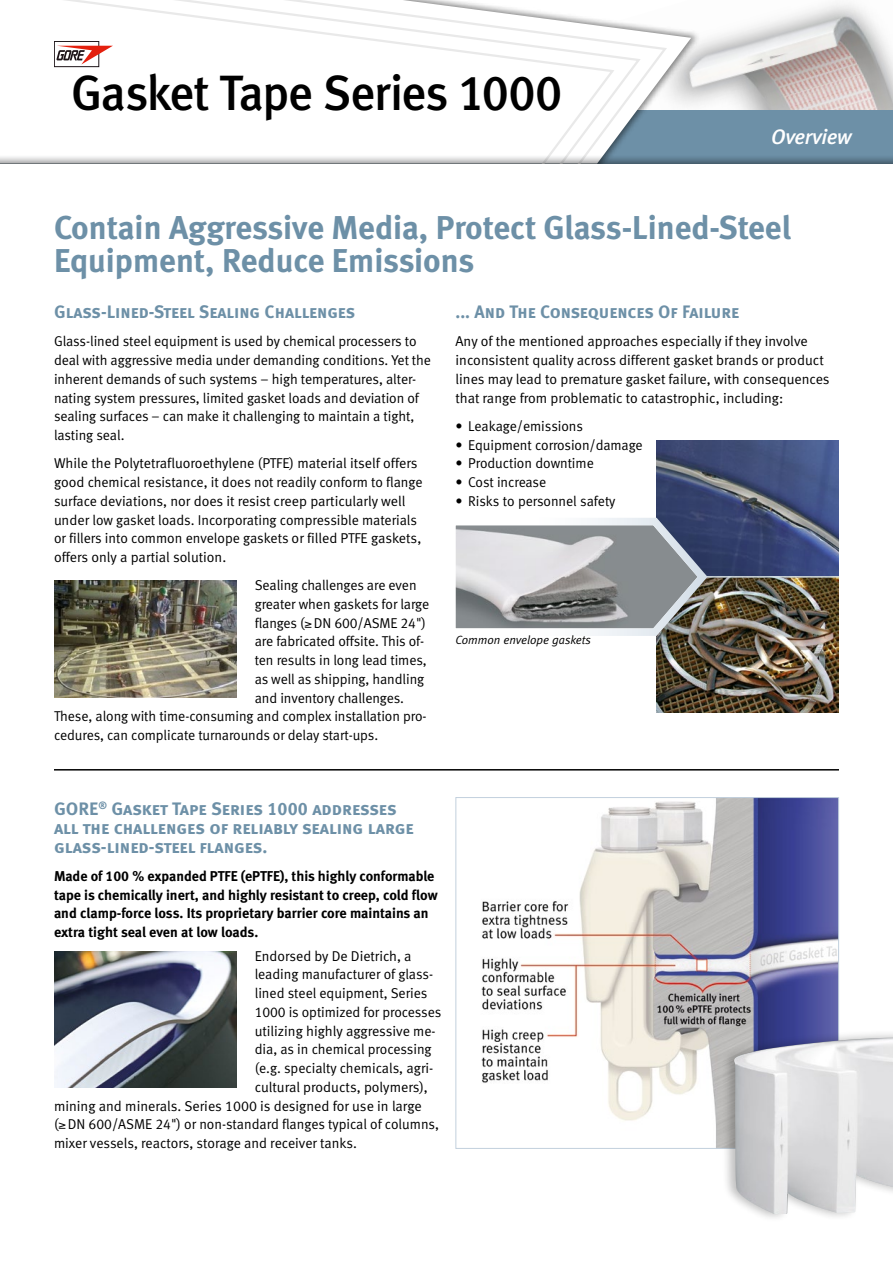
<style>
.page{position:relative;width:893px;height:1263px;background:#fff}
.page>*{position:absolute;margin:0;border:0;box-sizing:border-box;transform-origin:0 0}
.t1{font:49.5px "Meta Medium LF";letter-spacing:-.025em;color:#000}
.t2{font:33px/33px "Meta Bold LF";color:#6d90a7}
.t3{font:italic 21px "Meta Medium LF";letter-spacing:-.01em;color:#fff}
.t4{font:18px/18.8px "Meta Bold LF Caps";color:#6d90a7}
.t5{font:14.25px/18.8px "Meta Normal LF";letter-spacing:-.005em;color:#000}
.t6{font:14.25px/18.8px "Meta Bold LF";color:#000}
.t7{font:italic 12px "Meta Normal LF";color:#000}
</style>
<div class="page">
<img style="left:701px;top:3px;width:192px;height:107px">
<img style="left:656px;top:441px;width:183px;height:272px">
<hr style="left:702px;top:576px;width:137px;height:2px;background:#d0dce5">
<img style="left:54px;top:581px;width:183px;height:117px">
<img style="left:481px;top:799px;width:356px;height:348px">
<img style="left:54px;top:952px;width:183px;height:136px">
<svg style="left:455px;top:511px;width:258px;height:129px;background:#a7a9ad"></svg>
<div style="left:0;top:110px;width:893px;height:54px;background:#6d90a7"></div>
<svg style="left:669px;top:29px;width:22px;height:77px"></svg>
<svg style="left:0;top:0;width:669px;height:154px"></svg>
<svg style="left:0;top:154px;width:893px;height:10px;background:#adb7be"></svg>
<svg style="left:56px;top:43px;width:41px;height:22px"></svg>
<div style="left:54px;top:41px;width:45px;height:26px;border:1px solid #1d1418"></div>
<svg style="left:56px;top:46px;width:57px;height:18px"></svg>
<hr style="left:54px;top:769px;width:785px;height:1px;background:#000">
<div style="left:720px;top:1029px;width:173px;height:193px;background:#000;opacity:.25"></div>
<img style="left:734px;top:1038px;width:159px;height:176px">
<h1 class="t1" style="left:71px;top:64px;width:493px">Gasket Tape Series 1000</h1>
<h3 class="t3" style="left:771px;top:124px;width:82px">Overview</h3>
<h2 class="t2" style="left:54px;top:210px;width:738px">Contain Aggressive Media, Protect Glass-Lined-Steel<br>Equipment, Reduce Emissions</h2>
<p class="t4" style="left:54px;top:302px;width:303px">Glass-Lined-Steel Sealing Challenges</p>
<p class="t5" style="left:54px;top:332px;width:379px">Glass-lined steel equipment is used by chemical processers to deal with aggressive media under demanding conditions. Yet the inherent demands of such systems – high temperatures, alter&shy;nating system pressures, limited gasket loads and deviation of sealing surfaces – can make it challenging to maintain a tight, lasting seal.</p>
<p class="t5" style="left:54px;top:454px;width:370px">While the Polytetrafluoroethylene (PTFE) material itself offers good chemical resistance, it does not readily conform to flange surface deviations, nor does it resist creep particularly well under low gasket loads. Incorporating compressible materials or fillers into common envelope gaskets or filled PTFE gaskets, offers only a partial solution.</p>
<p class="t5" style="left:255px;top:576px;width:163px">Sealing challenges are even</p>
<p class="t5" style="left:255px;top:594px;width:176px">greater when gaskets for large</p>
<p class="t5" style="left:255px;top:613px;width:173px">flanges (≥DN 600/ASME 24")</p>
<p class="t5" style="left:255px;top:632px;width:171px">are fabricated offsite. This of-</p>
<p class="t5" style="left:255px;top:651px;width:174px">ten results in long lead times,</p>
<p class="t5" style="left:255px;top:669px;width:171px">as well as shipping, handling</p>
<p class="t5" style="left:255px;top:688px;width:151px">and inventory challenges.</p>
<p class="t5" style="left:54px;top:707px;width:374px">These, along with time-consuming and complex installation pro-</p>
<p class="t5" style="left:54px;top:726px;width:326px">cedures, can complicate turnarounds or delay start-ups.</p>
<p class="t4" style="left:455px;top:302px;width:285px">... And The Consequences Of Failure</p>
<p class="t5" style="left:455px;top:332px;width:376px">Any of the mentioned approaches especially if they involve inconsistent quality across different gasket brands or product lines may lead to premature gasket failure, with consequences that range from problematic to catastrophic, including:</p>
<p class="t5" style="left:455px;top:416px;width:129px">• Leakage/emissions</p>
<p class="t5" style="left:455px;top:435px;width:189px">• Equipment corrosion/damage</p>
<p class="t5" style="left:455px;top:454px;width:140px">• Production downtime</p>
<p class="t5" style="left:455px;top:472px;width:92px">• Cost increase</p>
<p class="t5" style="left:455px;top:491px;width:162px">• Risks to personnel safety</p>
<p class="t7" style="left:455px;top:633px;width:137px">Common envelope gaskets</p>
<p class="t4" style="left:54px;top:799px;width:361px">GORE<sup>®</sup> Gasket Tape Series 1000 addresses all the challenges of reliably sealing large glass-lined-steel flanges.</p>
<p class="t6" style="left:54px;top:866px;width:385px">Made of 100 % expanded PTFE (ePTFE), this highly conformable tape is chemically inert, and highly resistant to creep, cold flow and clamp-force loss. Its proprietary barrier core maintains an extra tight seal even at low loads.</p>
<p class="t5" style="left:255px;top:946px;width:158px">Endorsed by De Dietrich, a</p>
<p class="t5" style="left:255px;top:965px;width:180px">leading manufacturer of glass-</p>
<p class="t5" style="left:255px;top:983px;width:174px">lined steel equipment, Series</p>
<p class="t5" style="left:255px;top:1002px;width:188px">1000 is optimized for processes</p>
<p class="t5" style="left:255px;top:1021px;width:182px">utilizing highly aggressive me-</p>
<p class="t5" style="left:255px;top:1040px;width:178px">dia, as in chemical processing</p>
<p class="t5" style="left:255px;top:1058px;width:180px">(e.g. specialty chemicals, agri-</p>
<p class="t5" style="left:255px;top:1077px;width:175px">cultural products, polymers),</p>
<p class="t5" style="left:54px;top:1096px;width:369px">mining and minerals. Series 1000 is designed for use in large</p>
<p class="t5" style="left:54px;top:1115px;width:386px">(≥DN 600/ASME 24") or non-standard flanges typical of columns,</p>
<p class="t5" style="left:54px;top:1133px;width:305px">mixer vessels, reactors, storage and receiver tanks.</p>
</div>
